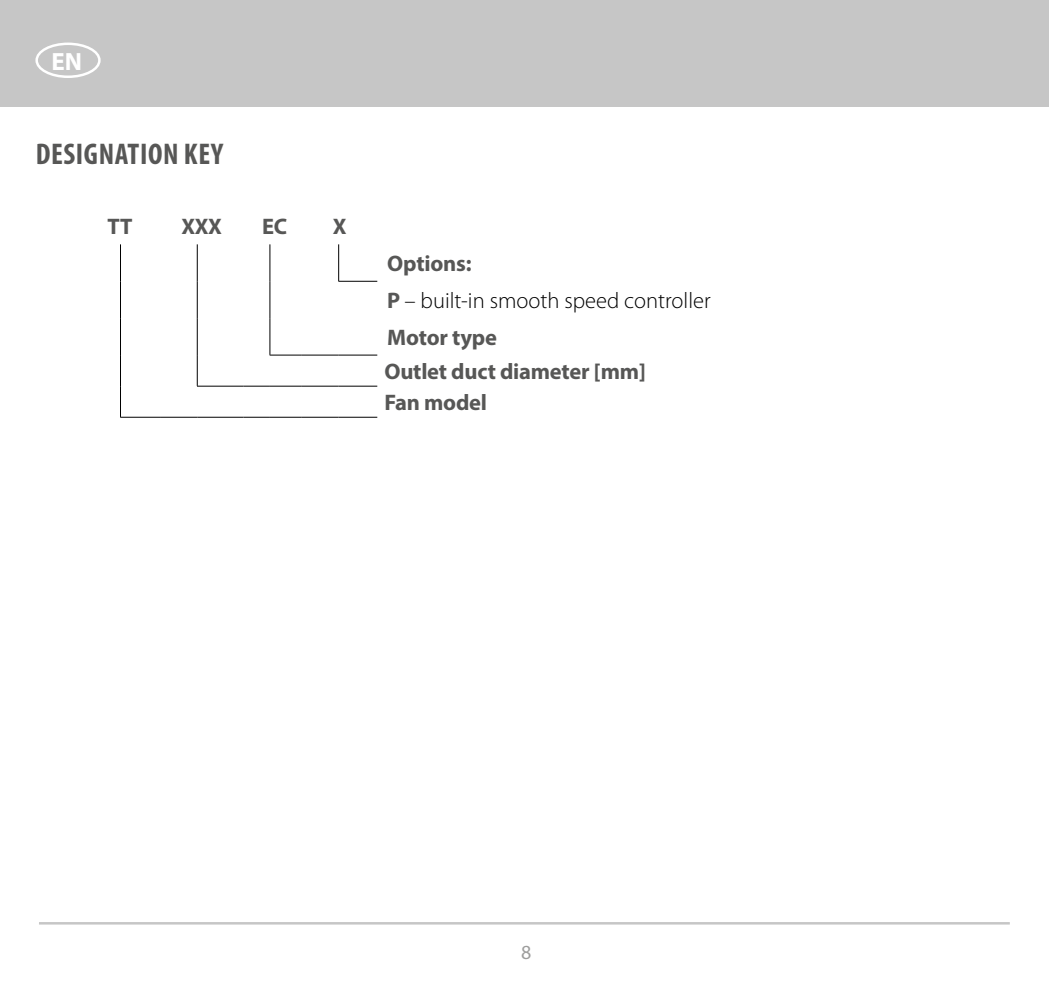
<style>
.page{position:relative;width:1049px;height:993px;background:#fff}
.page>*{position:absolute;margin:0;border:0;box-sizing:border-box;transform-origin:0 0}
.t1{font:700 condensed 30px "Myriad Pro";letter-spacing:.02em;color:#575756}
.t2{font:700 25px "Myriad Pro";color:#fff}
.t3{font:300 22.5px/37px "Myriad Pro";color:#000}
.t4{font:700 22.5px/31px "Myriad Pro";letter-spacing:-.01em;color:#575756}
.t5{font:20px "Myriad Pro";color:#9d9d9c}
.s1{font-weight:700;color:#575756}
</style>
<div class="page">
<div style="left:0;top:0;width:1049px;height:106px;background:#c6c6c6"></div>
<hr style="left:39px;top:921px;width:971px;height:3px;background:#c6c6c6">
<div style="left:35px;top:43px;width:66px;height:35px;border:2px solid #fff;border-radius:50%"></div>
<hr style="left:269px;top:244px;width:1px;height:37px;background:#000">
<hr style="left:269px;top:281px;width:1px;height:37px;background:#000">
<hr style="left:120px;top:244px;width:1px;height:37px;background:#000">
<hr style="left:120px;top:281px;width:1px;height:37px;background:#000">
<hr style="left:120px;top:318px;width:1px;height:37px;background:#000">
<hr style="left:120px;top:355px;width:1px;height:31px;background:#000">
<hr style="left:197px;top:244px;width:1px;height:37px;background:#000">
<hr style="left:197px;top:281px;width:1px;height:37px;background:#000">
<hr style="left:197px;top:318px;width:1px;height:37px;background:#000">
<hr style="left:338px;top:244px;width:1px;height:37px;background:#000">
<hr style="left:338px;top:281px;width:39px;height:1px;background:#000">
<hr style="left:269px;top:318px;width:1px;height:36px;background:#000">
<hr style="left:197px;top:355px;width:1px;height:31px;background:#000">
<hr style="left:270px;top:354px;width:32px;height:1px;background:#000">
<hr style="left:302px;top:354px;width:37px;height:1px;background:#000">
<hr style="left:339px;top:354px;width:38px;height:1px;background:#000">
<hr style="left:120px;top:386px;width:1px;height:31px;background:#000">
<hr style="left:197px;top:385px;width:46px;height:1px;background:#000">
<svg style="left:243px;top:385px;width:27px;height:1px"></svg>
<hr style="left:270px;top:385px;width:32px;height:1px;background:#000">
<hr style="left:302px;top:385px;width:37px;height:1px;background:#000">
<hr style="left:339px;top:385px;width:38px;height:1px;background:#000">
<hr style="left:120px;top:416px;width:40px;height:1px;background:#000">
<hr style="left:160px;top:416px;width:37px;height:1px;background:#000">
<hr style="left:197px;top:416px;width:46px;height:1px;background:#000">
<svg style="left:243px;top:416px;width:27px;height:1px"></svg>
<hr style="left:270px;top:416px;width:32px;height:1px;background:#000">
<hr style="left:302px;top:416px;width:37px;height:1px;background:#000">
<hr style="left:339px;top:416px;width:38px;height:1px;background:#000">
<p class="t2" style="left:51px;top:45px;width:32px">EN</p>
<h1 class="t1" style="left:36px;top:135px;width:189px">DESIGNATION KEY</h1>
<p class="t4" style="left:107px;top:210px;width:26px">TT</p>
<p class="t4" style="left:181px;top:210px;width:42px">XXX</p>
<p class="t4" style="left:262px;top:210px;width:27px">EC</p>
<p class="t4" style="left:333px;top:210px;width:15px">X</p>
<p class="t3" style="left:387px;top:245px;width:325px"><span class="s1">Options:<br>P</span> – built-in smooth speed controller<br><span class="s1">Motor type</span></p>
<p class="t4" style="left:384px;top:355px;width:263px">Outlet duct diameter [mm]<br>Fan model</p>
<p class="t5" style="left:521px;top:939px;width:12px">8</p>
</div>
